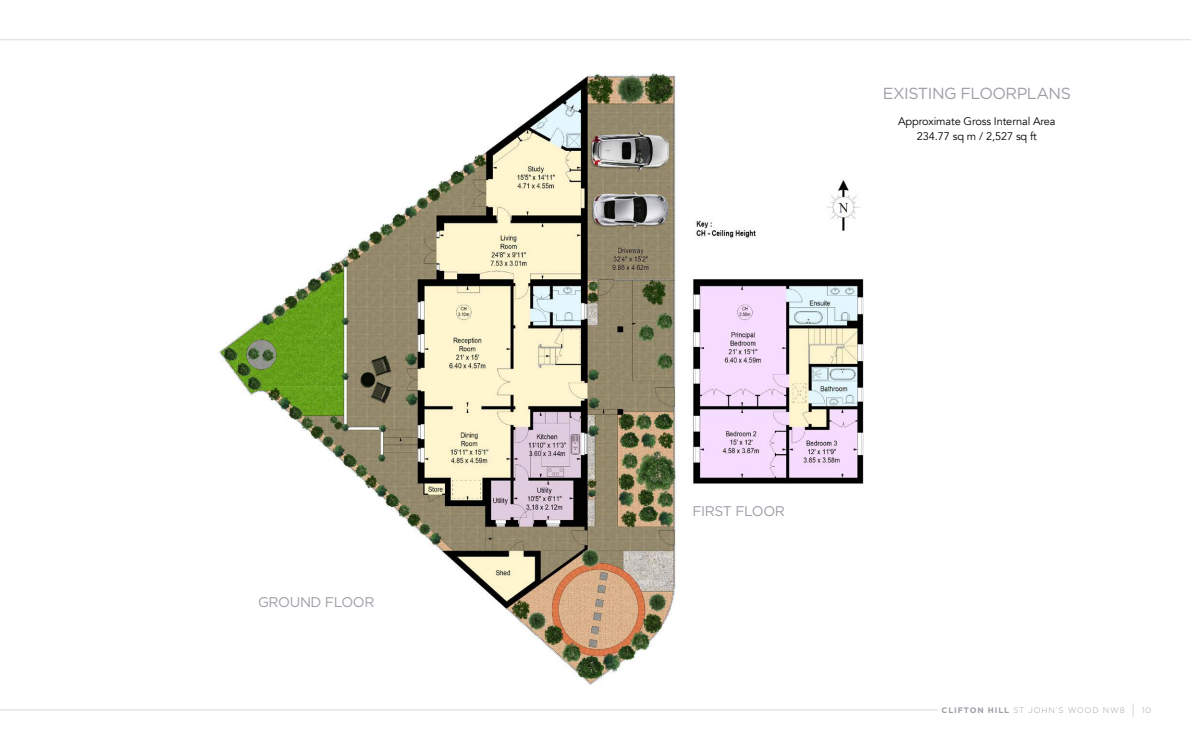
<style>
.page{position:relative;width:1191px;height:738px;background:#fff}
.page>*{position:absolute;margin:0;border:0;box-sizing:border-box;transform-origin:0 0}
.t1{font:16px "Gotham";letter-spacing:-.03em;color:#9d9ea7}
.t2{font:14px "Gotham";letter-spacing:-.03em;color:#9d9ea7}
.t3{font:11px/15px "Avenir";letter-spacing:-.01em;color:#000;text-align:center}
.t4{font:300 8px "Gotham";letter-spacing:.11em;color:#9d9ea7}
.s1{font-weight:700}
.s2{font-size:14.4px;color:#9d9d9c}
.s3{color:#9d9d9c}
</style>
<div class="page">
<hr style="left:0;top:39px;width:1191px;height:1px;background:#dadada">
<img style="left:218px;top:73px;width:646px;height:613px">
<hr style="left:0;top:708px;width:937px;height:1px;background:#dadada">
<p class="t2" style="left:258px;top:593px;width:118px">GROUND FLOOR</p>
<h1 class="t1" style="left:883px;top:83px;width:189px">EXISTING FLOORPLANS</h1>
<p class="t3" style="left:898px;top:114px;width:159px">Approximate Gross Internal Area<br>234.77 sq m / 2,527 sq ft</p>
<p class="t2" style="left:692px;top:502px;width:94px">FIRST FLOOR</p>
<p class="t4" style="left:941px;top:704px;width:211px"><span class="s1">CLIFTON HILL</span> ST JOHN’S WOOD NW8 <span class="s2">|</span> <span class="s3">10</span></p>
</div>
